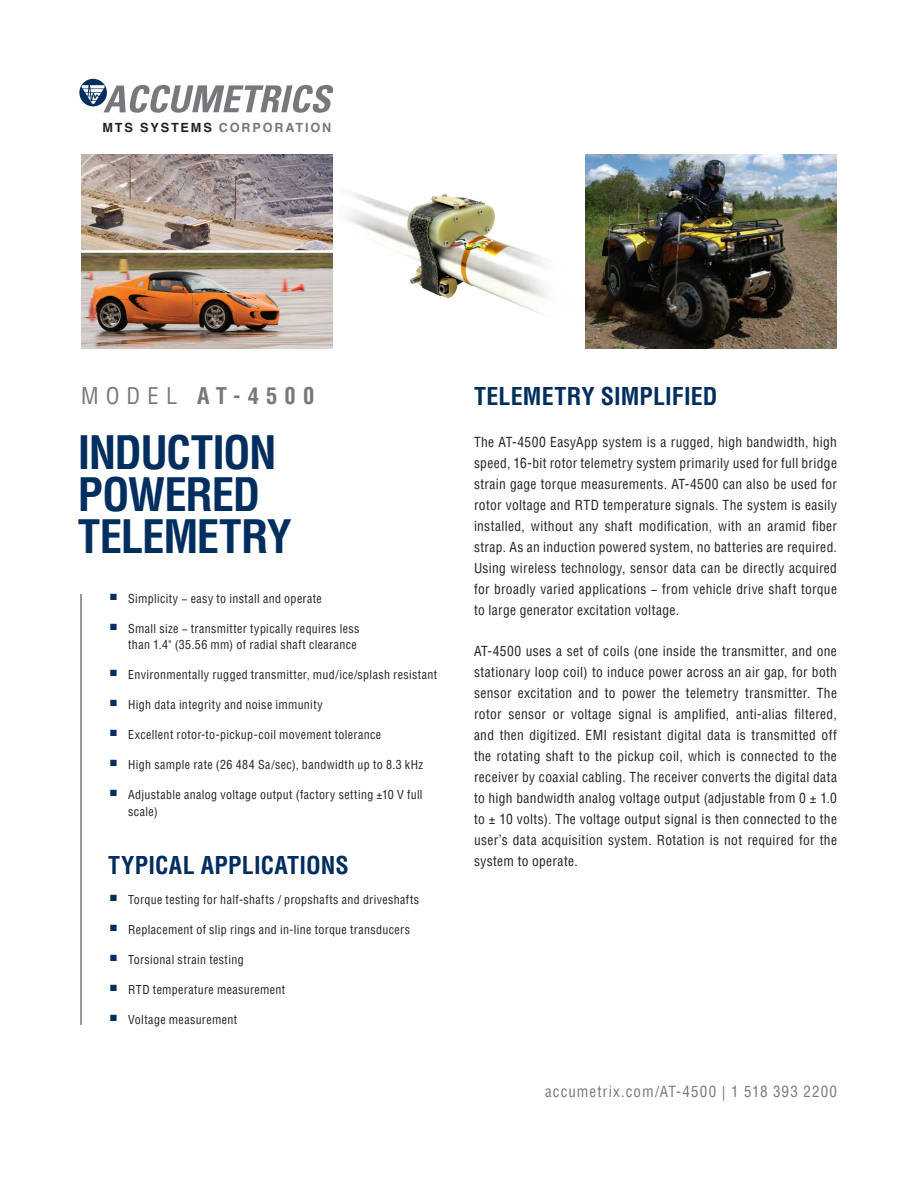
<style>
.page{position:relative;width:918px;height:1188px;background:#fff}
.page>*{position:absolute;margin:0;border:0;box-sizing:border-box;transform-origin:0 0}
.Main_Headline{font:700 condensed 45px/42px "Helvetica LT Pro";letter-spacing:-.03em;color:#002e5e}
.subheader{font:700 condensed 24px "Helvetica LT Pro";letter-spacing:.005em;color:#002e5e}
.Bullet_Header{font:700 condensed 24px "Helvetica LT Pro";letter-spacing:.01em;color:#002e5e}
.model{font:700 condensed 22.5px "Helvetica LT Pro";letter-spacing:.32em;color:#76787b}
.Footer_Contact{font:condensed 15px "Helvetica LT Pro";letter-spacing:.075em;color:#76787b}
.Body_1{font:condensed 13.5px/21px "Helvetica LT Pro";letter-spacing:.025em;color:#231f20;text-align:justify}
.t1{font:700 12.6px "Helvetica";letter-spacing:.145em;color:#76787b}
.t2{font:condensed 12px/16.5px "Helvetica LT Pro";letter-spacing:.03em;color:#231f20;text-align:right}
.s1{color:#231f20}
.s2{font-weight:400}
</style>
<div class="page">
<img style="left:82px;top:154px;width:755px;height:194px">
<svg style="left:79px;top:79px;width:254px;height:34px"></svg>
<hr style="left:80px;top:594px;width:2px;height:431px;background:#76787b">
<p class="t1" style="left:103px;top:117px;width:230px"><span class="s1">MTS SYSTEMS</span> CORPORATION</p>
<p class="model" style="left:81px;top:381px;width:235px"><span class="s2">MODEL</span> AT-4500</p>
<p class="subheader" style="left:474px;top:381px;width:245px">TELEMETRY SIMPLIFIED</p>
<p class="Body_1" style="left:474px;top:431px;width:365px">The AT-4500 EasyApp system is a rugged, high bandwidth, high speed, 16-bit rotor telemetry system primarily used for full bridge strain gage torque measurements. AT-4500 can also be used for rotor voltage and RTD temperature signals. The system is easily installed, without any shaft modification, with an aramid fiber strap. As an induction powered system, no batteries are required.<br>Using wireless technology, sensor data can be directly acquired for broadly varied applications − from vehicle drive shaft torque to large generator excitation voltage.</p>
<p class="Body_1" style="left:474px;top:640px;width:365px">AT-4500 uses a set of coils (one inside the transmitter, and one stationary loop coil) to induce power across an air gap, for both sensor excitation and to power the telemetry transmitter. The rotor sensor or voltage signal is amplified, anti-alias filtered, and then digitized. EMI resistant digital data is transmitted off the rotating shaft to the pickup coil, which is connected to the receiver by coaxial cabling. The receiver converts the digital data to high bandwidth analog voltage output (adjustable from 0 ± 1.0 to ± 10 volts). The voltage output signal is then connected to the user’s data acquisition system. Rotation is not required for the system to operate.</p>
<p class="Main_Headline" style="left:78px;top:430px;width:215px">INDUCTION<br>POWERED<br>TELEMETRY</p>
<p class="t2" style="left:110px;top:590px;width:213px"><sup>■</sup> Simplicity − easy to install and operate</p>
<p class="t2" style="left:110px;top:620px;width:251px"><sup>■</sup> Small size − transmitter typically requires less than 1.4" (35.56 mm) of radial shaft clearance</p>
<p class="t2" style="left:110px;top:666px;width:329px"><sup>■</sup> Environmentally rugged transmitter, mud/ice/splash resistant</p>
<p class="t2" style="left:110px;top:696px;width:214px"><sup>■</sup> High data integrity and noise immunity</p>
<p class="t2" style="left:110px;top:726px;width:272px"><sup>■</sup> Excellent rotor-to-pickup-coil movement tolerance</p>
<p class="t2" style="left:110px;top:756px;width:314px"><sup>■</sup> High sample rate (26 484 Sa/sec), bandwidth up to 8.3 kHz</p>
<p class="t2" style="left:128px;top:786px;width:296px;text-align:left;text-indent:-18px"><sup>■</sup> Adjustable analog voltage output (factory setting ±10 V full scale)</p>
<p class="Bullet_Header" style="left:108px;top:849px;width:242px">TYPICAL APPLICATIONS</p>
<p class="t2" style="left:110px;top:891px;width:310px"><sup>■</sup> Torque testing for half-shafts / propshafts and driveshafts</p>
<p class="t2" style="left:110px;top:921px;width:301px"><sup>■</sup> Replacement of slip rings and in-line torque transducers</p>
<p class="t2" style="left:110px;top:951px;width:135px"><sup>■</sup> Torsional strain testing</p>
<p class="t2" style="left:110px;top:981px;width:177px"><sup>■</sup> RTD temperature measurement</p>
<p class="t2" style="left:110px;top:1011px;width:128px"><sup>■</sup> Voltage measurement</p>
<p class="Footer_Contact" style="left:545px;top:1082px;width:293px">accumetrix.com/AT-4500 | 1 518 393 2200</p>
</div>
